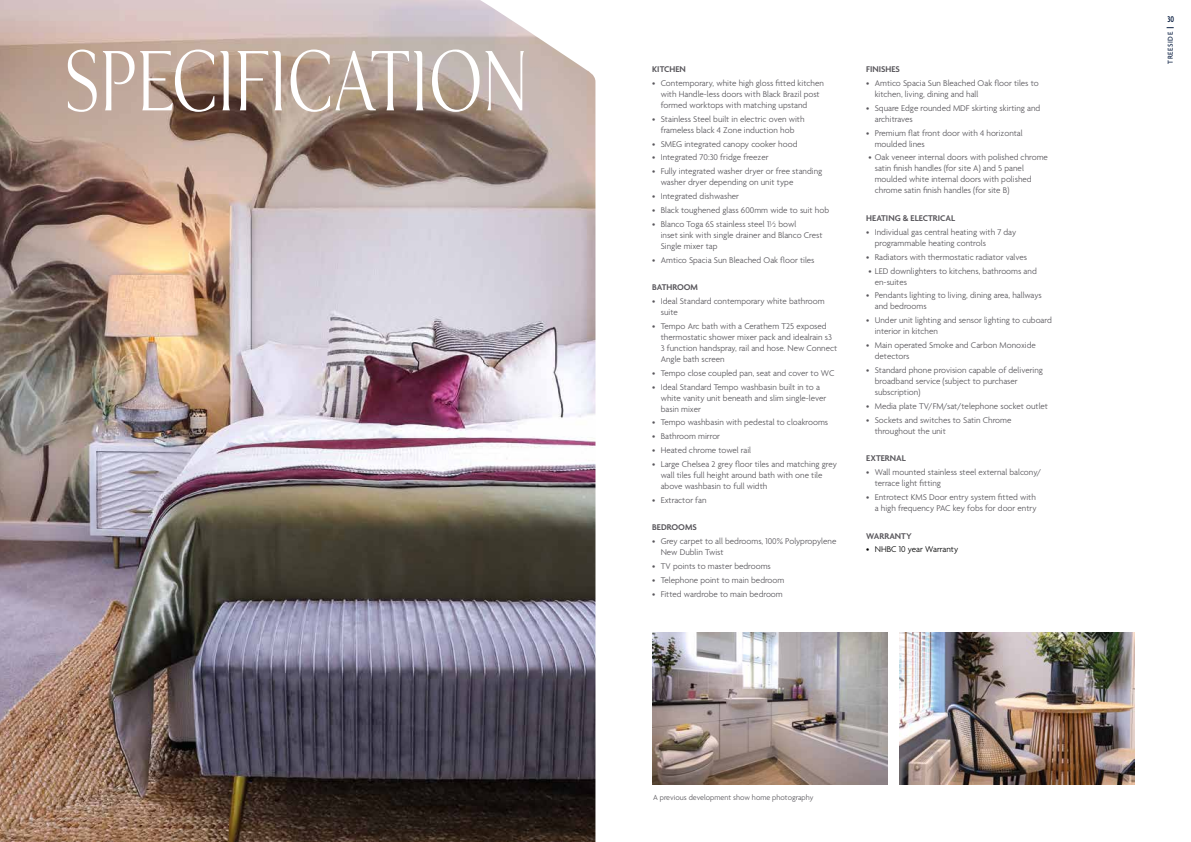
<style>
.page{position:relative;width:1191px;height:842px;background:#fff}
.page>*{position:absolute;margin:0;border:0;box-sizing:border-box;transform-origin:0 0}
.t1{font:75px "KF Display";letter-spacing:-.01em;color:#fff;scale:.79 1}
.t2{font:300 9px/11px "Agenda";color:#58565b}
.t3{font:600 9px "Agenda";color:#58565b}
.t4{font:300 9px "Agenda";color:#000}
.t5{font:600 9px "Agenda";color:#0e2244;scale:.79 1}
.t6{font:300 8px "Agenda";color:#58565b}
.t7{font:500 7.6px "Agenda";letter-spacing:.09em;color:#0e2244;scale:.95 1}
</style>
<div class="page">
<img style="left:0;top:0;width:595px;height:842px">
<img style="left:652px;top:633px;width:235px;height:152px">
<img style="left:899px;top:633px;width:235px;height:152px">
<h1 class="t1" style="left:64px;top:38px;width:590px">SPECIFICATION</h1>
<p class="t3" style="left:652px;top:64px;width:35px">KITCHEN</p>
<p class="t2" style="left:660px;top:78px;width:165px;text-indent:-9px">• Contemporary, white high gloss fitted kitchen with Handle-less doors with Black Brazil post formed worktops with matching upstand</p>
<p class="t2" style="left:652px;top:114px;width:154px;text-align:center">• Stainless Steel built in electric oven with frameless black 4 Zone induction hob</p>
<p class="t2" style="left:652px;top:139px;width:147px">• SMEG integrated canopy cooker hood</p>
<p class="t2" style="left:652px;top:153px;width:118px">• Integrated 70:30 fridge freezer</p>
<p class="t2" style="left:660px;top:166px;width:163px;text-indent:-9px">• Fully integrated washer dryer or free standing washer dryer depending on unit type</p>
<p class="t2" style="left:652px;top:191px;width:88px">• Integrated dishwasher</p>
<p class="t2" style="left:652px;top:205px;width:178px">• Black toughened glass 600mm wide to suit hob</p>
<p class="t2" style="left:660px;top:219px;width:163px;text-indent:-9px">• Blanco Toga 6S stainless steel 1½ bowl<br>inset sink with single drainer and Blanco Crest<br>Single mixer tap</p>
<p class="t2" style="left:652px;top:255px;width:164px">• Amtico Spacia Sun Bleached Oak floor tiles</p>
<p class="t3" style="left:652px;top:283px;width:47px">BATHROOM</p>
<p class="t2" style="left:660px;top:296px;width:165px;text-indent:-9px">• Ideal Standard contemporary white bathroom suite</p>
<p class="t2" style="left:660px;top:321px;width:178px;text-indent:-9px">• Tempo Arc bath with a Cerathem T25 exposed thermostatic shower mixer pack and idealrain s3<br>3 function handspray, rail and hose. New Connect Angle bath screen</p>
<p class="t2" style="left:652px;top:368px;width:184px">• Tempo close coupled pan, seat and cover to WC</p>
<p class="t2" style="left:660px;top:382px;width:167px;text-indent:-9px">• Ideal Standard Tempo washbasin built in to a white vanity unit beneath and slim single-lever basin mixer</p>
<p class="t2" style="left:652px;top:418px;width:177px">• Tempo washbasin with pedestal to cloakrooms</p>
<p class="t2" style="left:652px;top:431px;width:69px">• Bathroom mirror</p>
<p class="t2" style="left:652px;top:445px;width:100px">• Heated chrome towel rail</p>
<p class="t2" style="left:660px;top:459px;width:178px;text-indent:-9px">• Large Chelsea 2 grey floor tiles and matching grey wall tiles full height around bath with one tile above washbasin to full width</p>
<p class="t2" style="left:652px;top:495px;width:56px">• Extractor fan</p>
<p class="t3" style="left:652px;top:523px;width:46px">BEDROOMS</p>
<p class="t2" style="left:660px;top:536px;width:177px;text-indent:-9px">• Grey carpet to all bedrooms, 100% Polypropylene<br>New Dublin Twist</p>
<p class="t2" style="left:652px;top:561px;width:120px">• TV points to master bedrooms</p>
<p class="t2" style="left:652px;top:575px;width:134px">• Telephone point to main bedroom</p>
<p class="t2" style="left:652px;top:589px;width:132px">• Fitted wardrobe to main bedroom</p>
<p class="t3" style="left:866px;top:64px;width:35px">FINISHES</p>
<p class="t2" style="left:874px;top:78px;width:165px;text-indent:-9px">• Amtico Spacia Sun Bleached Oak floor tiles to kitchen, living, dining and hall</p>
<p class="t2" style="left:874px;top:103px;width:167px;text-indent:-9px">• Square Edge rounded MDF skirting skirting and architraves</p>
<p class="t2" style="left:874px;top:128px;width:149px;text-indent:-9px">• Premium flat front door with 4 horizontal moulded lines</p>
<p class="t2" style="left:874px;top:153px;width:175px;text-indent:-6px">• Oak veneer internal doors with polished chrome satin finish handles (for site A) and 5 panel moulded white internal doors with polished chrome satin finish handles (for site B)</p>
<p class="t3" style="left:866px;top:213px;width:90px">HEATING &amp; ELECTRICAL</p>
<p class="t2" style="left:874px;top:227px;width:143px;text-indent:-9px">• Individual gas central heating with 7 day programmable heating controls</p>
<p class="t2" style="left:866px;top:252px;width:162px">• Radiators with thermostatic radiator valves</p>
<p class="t2" style="left:874px;top:266px;width:163px;text-indent:-6px">• LED downlighters to kitchens, bathrooms and en-suites</p>
<p class="t2" style="left:874px;top:291px;width:168px;text-indent:-9px">• Pendants lighting to living, dining area, hallways and bedrooms</p>
<p class="t2" style="left:874px;top:315px;width:179px;text-indent:-9px">• Under unit lighting and sensor lighting to cuboard interior in kitchen</p>
<p class="t2" style="left:874px;top:340px;width:163px;text-indent:-9px">• Main operated Smoke and Carbon Monoxide detectors</p>
<p class="t2" style="left:874px;top:365px;width:170px;text-indent:-9px">• Standard phone provision capable of delivering broadband service (subject to purchaser subscription)</p>
<p class="t2" style="left:866px;top:401px;width:183px">• Media plate TV/FM/sat/telephone socket outlet</p>
<p class="t2" style="left:874px;top:415px;width:138px;text-indent:-9px">• Sockets and switches to Satin Chrome throughout the unit</p>
<p class="t3" style="left:866px;top:453px;width:41px">EXTERNAL</p>
<p class="t2" style="left:874px;top:467px;width:168px;text-indent:-9px">• Wall mounted stainless steel external balcony/ terrace light fitting</p>
<p class="t2" style="left:866px;top:492px;width:172px;text-align:right">• Entrotect KMS Door entry system fitted with a high frequency PAC key fobs for door entry</p>
<p class="t3" style="left:866px;top:531px;width:47px">WARRANTY</p>
<p class="t4" style="left:866px;top:545px;width:93px">• NHBC 10 year Warranty</p>
<p class="t6" style="left:653px;top:793px;width:162px">A previous development show home photography</p>
<p class="t5" style="left:1167px;top:14px;width:10px">30</p>
<p class="t7" style="left:1166px;top:64px;width:35px;rotate:-90deg">TREESIDE</p>
</div>
